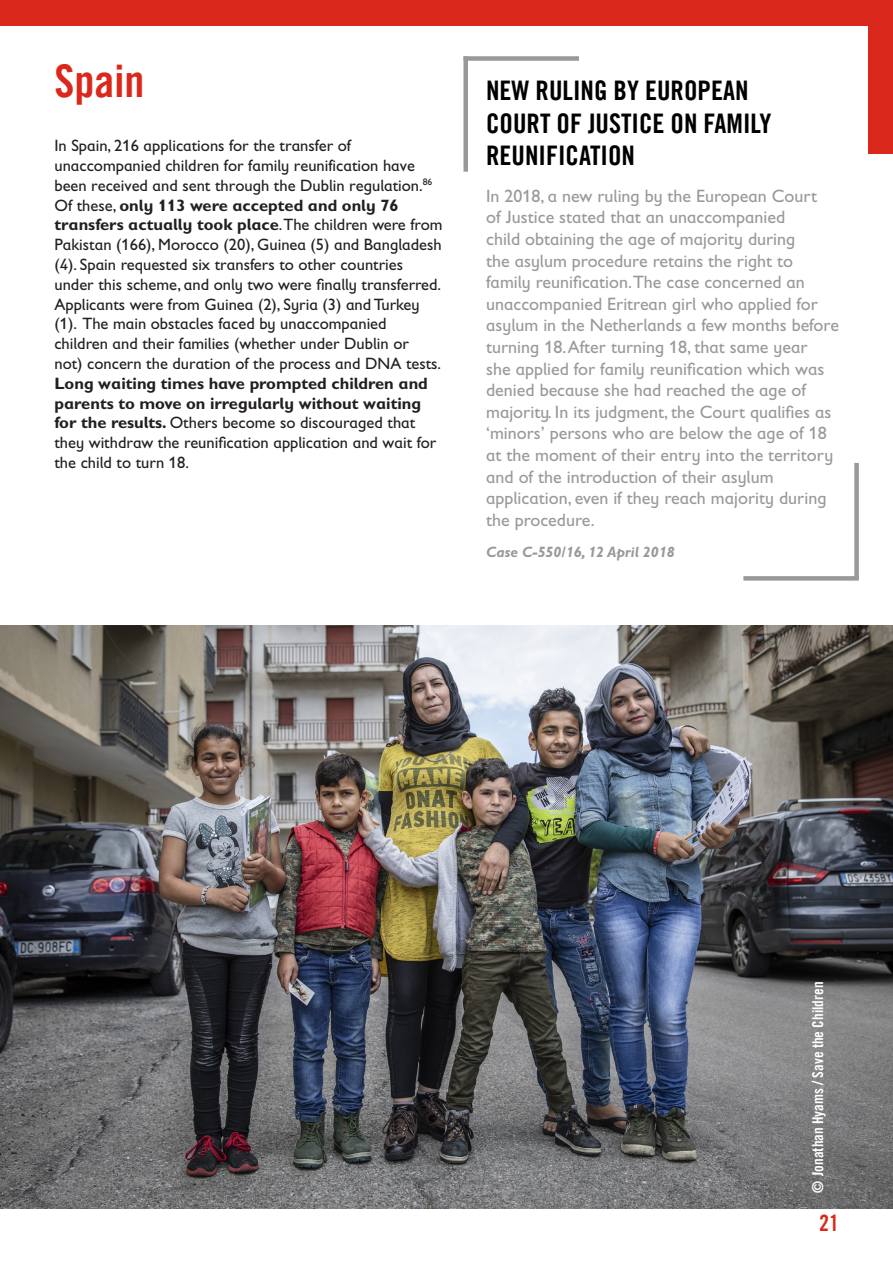
<style>
.page{position:relative;width:893px;height:1263px;background:#fff}
.page>*{position:absolute;margin:0;border:0;box-sizing:border-box;transform-origin:0 0}
.Body{font:45px "Trade Gothic LT Com Bd Cn 20";color:#da291c}
.Subheading{font:27px/32.4px "Trade Gothic LT Com Bd Cn 20";color:#000}
.t1{font:22.5px "Trade Gothic LT Com Bd Cn 20";color:#da291c}
.Body_Square{font:18px/21.6px "Gill Sans Infant Std";color:#999}
.Body-2{font:16.5px/19.8px "Gill Sans Infant Std";color:#231f20}
.t2{font:15px "Trade Gothic LT Com Bd Cn 20";color:#fff}
.Body_Square-2{font:italic 700 15px "Gill Sans Infant Std";color:#999}
.s1{font-weight:700}
</style>
<div class="page">
<div style="left:868px;top:0;width:25px;height:153px;background:#da291c"></div>
<div style="left:0;top:0;width:868px;height:26px;background:#da291c"></div>
<div style="left:463px;top:56px;width:5px;height:116px;background:#999"></div>
<div style="left:463px;top:56px;width:116px;height:5px;background:#999"></div>
<img style="left:0;top:625px;width:893px;height:584px">
<div style="left:854px;top:463px;width:5px;height:115px;background:#999"></div>
<div style="left:743px;top:576px;width:116px;height:5px;background:#999"></div>
<p class="Body" style="left:54px;top:53px;width:91px">Spain</p>
<p class="Body-2" style="left:54px;top:136px;width:390px">In Spain, 216 applications for the transfer of unaccompanied children for family reunification have been received and sent through the Dublin regulation.<sup>86<br></sup>Of these, <span class="s1">only 113 were accepted and only 76 transfers actually took place</span>. The children were from Pakistan (166), Morocco (20), Guinea (5) and Bangladesh (4). Spain requested six transfers to other countries under this scheme, and only two were finally transferred.<br>Applicants were from Guinea (2), Syria (3) and Turkey (1). The main obstacles faced by unaccompanied children and their families (whether under Dublin or<br>not) concern the duration of the process and DNA tests.<br><span class="s1">Long waiting times have prompted children and parents to move on irregularly without waiting for the results.</span> Others become so discouraged that they withdraw the reunification application and wait for the child to turn 18.</p>
<p class="Subheading" style="left:486px;top:74px;width:287px">NEW RULING BY EUROPEAN<br>COURT OF JUSTICE ON FAMILY<br>REUNIFICATION</p>
<p class="Body_Square" style="left:486px;top:185px;width:354px">In 2018, a new ruling by the European Court<br>of Justice stated that an unaccompanied<br>child obtaining the age of majority during<br>the asylum procedure retains the right to family reunification.The case concerned an unaccompanied Eritrean girl who applied for asylum in the Netherlands a few months before turning 18. After turning 18, that same year<br>she applied for family reunification which was denied because she had reached the age of majority. In its judgment, the Court qualifies as ‘minors’ persons who are below the age of 18 at the moment of their entry into the territory and of the introduction of their asylum application, even if they reach majority during the procedure.</p>
<p class="Body_Square-2" style="left:486px;top:543px;width:190px">Case C-550/16, 12 April 2018</p>
<p class="t2" style="left:809px;top:1193px;width:213px;rotate:-90deg">© Jonathan Hyams / Save the Children</p>
<h3 class="t1" style="left:819px;top:1209px;width:21px">21</h3>
</div>
